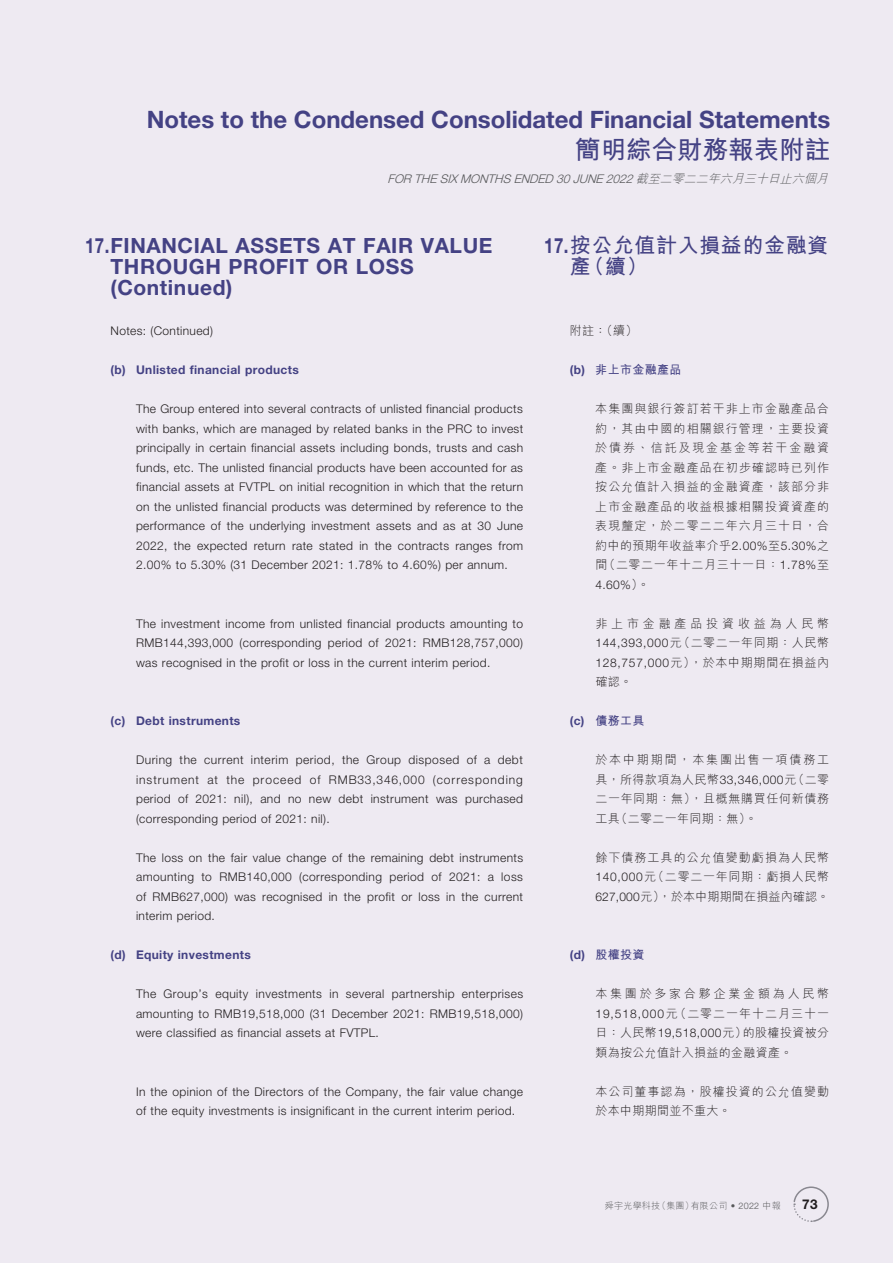
<style>
.page{position:relative;width:893px;height:1263px;background:#eeeaf2}
.page>*{position:absolute;margin:0;border:0;box-sizing:border-box;transform-origin:0 0}
.t1{font:700 25.5px "M Hei HK";color:#444284}
.t2{font:700 24px "Helvetica Neue LT Std";color:#444284}
.t3{font:700 21px/21px "Helvetica Neue LT Std";letter-spacing:.03em;color:#444284;scale:.8 1}
.t4{font:700 21px/21px "M Hei HK";letter-spacing:.03em;color:#444284}
.t5{font:700 13.5px "Helvetica Neue LT Std";color:#231f20}
.t6{font:300 12px/19.5px "Helvetica Neue LT Std";letter-spacing:.03em;color:#231f20;text-align:justify}
.t7{font:300 12px/19.5px "M Hei HK";letter-spacing:.055em;color:#231f20;text-align:justify}
.t8{font:700 12px "Helvetica Neue LT Std";letter-spacing:.03em;color:#444284}
.t9{font:italic 300 12px "Helvetica Neue LT Std";color:#57585a}
.t10{font:300 12px/19.5px "M Hei HK";letter-spacing:.09em;color:#231f20}
.t11{font:700 12px "M Hei HK";letter-spacing:.03em;color:#444284}
.t12{font:300 9px "M Hei HK";letter-spacing:.03em;color:#57585a}
.s1{font-family:"M Hei HK"}
.s2{font-family:"Helvetica Neue LT Std"}
</style>
<div class="page">
<svg style="left:793px;top:1186px;width:35px;height:36px"></svg>
<h2 class="t2" style="left:147px;top:104px;width:685px">Notes to the Condensed Consolidated Financial Statements</h2>
<h1 class="t1" style="left:575px;top:131px;width:256px">簡明綜合財務報表附註</h1>
<p class="t9" style="left:388px;top:171px;width:445px">FOR THE SIXMONTHS ENDED 30JUNE 2022<span class="s1">截至二零二二年六月三十日止六個月</span></p>
<h3 class="t3" style="left:111px;top:234px;width:479px;text-indent:-26px">17. FINANCIAL ASSETS AT FAIR VALUE<br>THROUGH PROFIT OR LOSS (Continued)</h3>
<p class="t6" style="left:111px;top:321px;width:104px">Notes: (Continued)</p>
<p class="t8" style="left:111px;top:362px;width:190px">(b) Unlisted financial products</p>
<p class="t6" style="left:136px;top:399px;width:389px">The Group entered into several contracts of unlisted financial products with banks, which are managed by related banks in the PRC to invest principally in certain financial assets including bonds, trusts and cash funds, etc. The unlisted financial products have been accounted for as financial assets at FVTPL on initial recognition in which that the return on the unlisted financial products was determined by reference to the performance of the underlying investment assets and as at 30 June 2022, the expected return rate stated in the contracts ranges from 2.00% to 5.30% (31 December 2021: 1.78% to 4.60%) per annum.</p>
<p class="t6" style="left:136px;top:613px;width:389px">The investment income from unlisted financial products amounting to RMB144,393,000 (corresponding period of 2021: RMB128,757,000) was recognised in the profit or loss in the current interim period.</p>
<p class="t8" style="left:111px;top:713px;width:131px">(c) Debt instruments</p>
<p class="t6" style="left:136px;top:750px;width:389px">During the current interim period, the Group disposed of a debt instrument at the proceed of RMB33,346,000 (corresponding period of 2021: nil), and no new debt instrument was purchased (corresponding period of 2021: nil).</p>
<p class="t6" style="left:136px;top:847px;width:389px">The loss on the fair value change of the remaining debt instruments amounting to RMB140,000 (corresponding period of 2021: a loss of RMB627,000) was recognised in the profit or loss in the current interim period.</p>
<p class="t8" style="left:111px;top:947px;width:142px">(d) Equity investments</p>
<p class="t6" style="left:136px;top:984px;width:389px">The Group’s equity investments in several partnership enterprises amounting to RMB19,518,000 (31 December 2021: RMB19,518,000) were classified as financial assets at FVTPL.</p>
<p class="t6" style="left:136px;top:1081px;width:389px">In the opinion of the Directors of the Company, the fair value change of the equity investments is insignificant in the current interim period.</p>
<h3 class="t4" style="left:570px;top:233px;width:260px;text-indent:-26px"><span class="s2">17.</span> 按公允值計入損益的金融資產（續）</h3>
<p class="t7" style="left:570px;top:321px;width:69px">附註：（續）</p>
<p class="t11" style="left:570px;top:361px;width:113px"><span class="s2">(b)</span> 非上市金融產品</p>
<p class="t7" style="left:595px;top:399px;width:235px">本集團與銀行簽訂若干非上市金融產品合約，其由中國的相關銀行管理，主要投資於債券、信託及現金基金等若干金融資產。非上市金融產品在初步確認時已列作按公允值計入損益的金融資產，該部分非上市金融產品的收益根據相關投資資產的表現釐定，於二零二二年六月三十日，合約中的預期年收益率介乎<span class="s2">2.00%</span>至<span class="s2">5.30%</span>之間（二零二一年十二月三十一日：<span class="s2">1.78%</span>至</p>
<p class="t6" style="left:595px;top:574px;width:56px">4.60%<span class="s1">）。</span></p>
<p class="t7" style="left:595px;top:613px;width:235px">非上市金融產品投資收益為人民幣<span class="s2">144,393,000</span>元（二零二一年同期：人民幣<span class="s2">128,757,000</span>元），於本中期期間在損益內確認。</p>
<p class="t11" style="left:570px;top:712px;width:76px"><span class="s2">(c)</span> 債務工具</p>
<p class="t7" style="left:595px;top:750px;width:235px">於本中期期間，本集團出售一項債務工具，所得款項為人民幣<span class="s2">33,346,000</span>元（二零二一年同期：無），且概無購買任何新債務工具（二零二一年同期：無）。</p>
<p class="t7" style="left:595px;top:847px;width:235px">餘下債務工具的公允值變動虧損為人民幣<span class="s2">140,000</span>元（二零二一年同期：虧損人民幣<span class="s2">627,000</span>元），於本中期期間在損益內確認。</p>
<p class="t11" style="left:570px;top:946px;width:76px"><span class="s2">(d)</span> 股權投資</p>
<p class="t7" style="left:595px;top:984px;width:235px">本集團於多家合夥企業金額為人民幣<span class="s2">19,518,000</span>元（二零二一年十二月三十一日：人民幣<span class="s2">19,518,000</span>元）的股權投資被分類為按公允值計入損益的金融資產。</p>
<p class="t10" style="left:595px;top:1081px;width:235px">本公司董事認為，股權投資的公允值變動於本中期期間並不重大。</p>
<p class="t12" style="left:605px;top:1201px;width:177px">舜宇光學科技（集團）有限公司 <span class="s2">• 2022</span> 中報</p>
<p class="t5" style="left:802px;top:1196px;width:17px">73</p>
</div>
